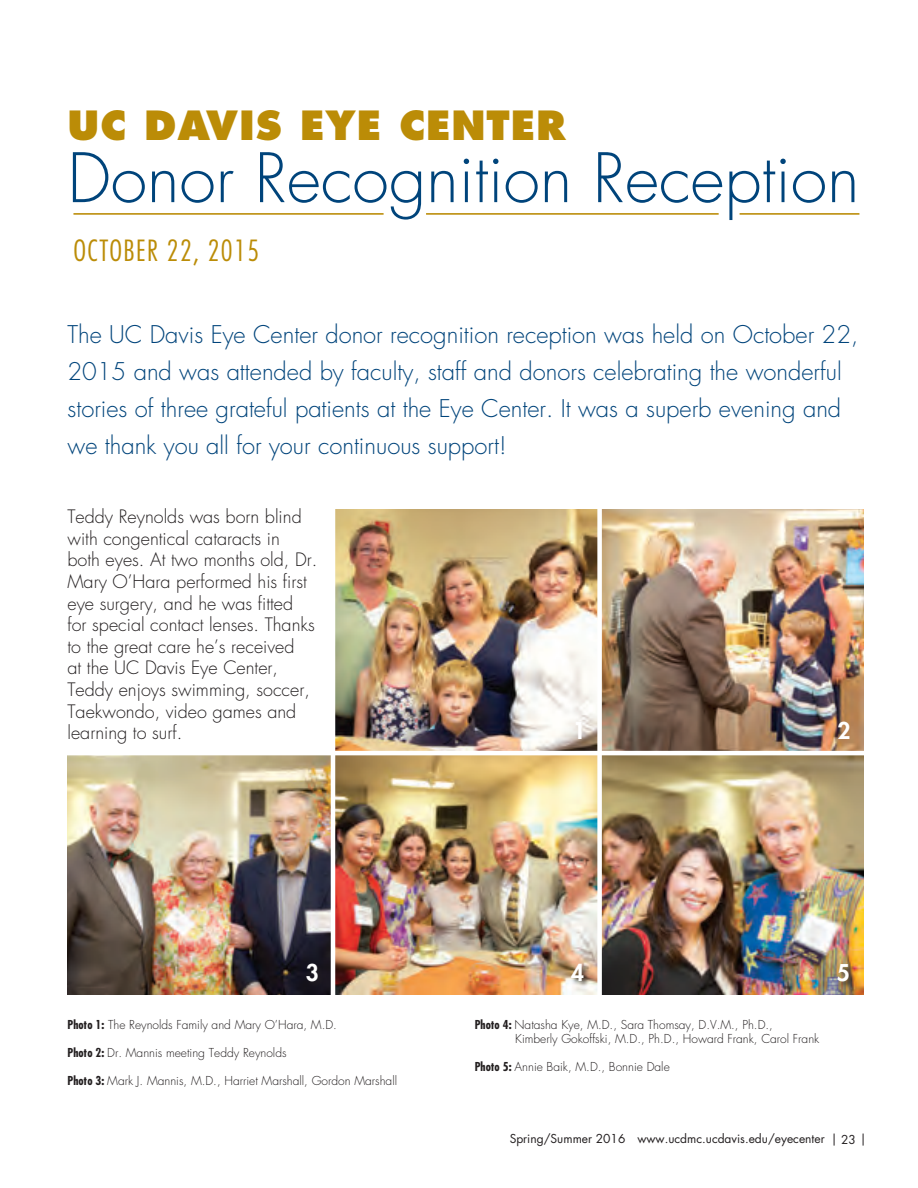
<style>
.page{position:relative;width:918px;height:1188px;background:#fff}
.page>*{position:absolute;margin:0;border:0;box-sizing:border-box;transform-origin:0 0}
.t1{font:300 66.3px "Futura";color:#00447b}
.t2{font:800 39.15px "Futura";letter-spacing:.025em;color:#bb8c07}
.t3{font:300 condensed 28.5px "Futura";letter-spacing:.05em;color:#bb8c07}
.t4{font:300 23.7px/37.2px "Futura";color:#00447b}
.t5{font:800 22.5px "Futura";color:#fff}
.t6{font:300 18px/21.6px "Futura";color:#231f20}
.t7{font:300 12px/14.4px "Futura";color:#231f20}
.t8{font:12px "Futura";color:#231f20}
.s1{font-weight:700;font-stretch:condensed}
</style>
<div class="page">
<img style="left:335px;top:510px;width:529px;height:241px">
<img style="left:68px;top:755px;width:796px;height:240px">
<div style="left:305px;top:963px;width:20px;height:26px;background:#18161f"></div>
<div style="left:570px;top:963px;width:21px;height:26px;background:#231f20;opacity:.75"></div>
<div style="left:836px;top:963px;width:20px;height:26px;background:#231f20;opacity:.75"></div>
<hr style="left:73px;top:213px;width:311px;height:2px;background:#bb8c07">
<hr style="left:426px;top:213px;width:293px;height:2px;background:#bb8c07">
<hr style="left:740px;top:213px;width:119px;height:2px;background:#bb8c07">
<hr style="left:331px;top:501px;width:4px;height:506px;background:#fff">
<div style="left:597px;top:501px;width:5px;height:506px;background:#fff"></div>
<h2 class="t2" style="left:68px;top:101px;width:500px">UC DAVIS EYE CENTER</h2>
<h1 class="t1" style="left:68px;top:138px;width:794px">Donor Recognition Reception</h1>
<h3 class="t3" style="left:73px;top:233px;width:187px">OCTOBER 22, 2015</h3>
<p class="t4" style="left:68px;top:316px;width:792px">The UC Davis Eye Center donor recognition reception was held on October 22, 2015 and was attended by faculty, staff and donors celebrating the wonderful stories of three grateful patients at the Eye Center. It was a superb evening and we thank you all for your continuous support!</p>
<p class="t6" style="left:67px;top:506px;width:251px">Teddy Reynolds was born blind with congentical cataracts in<br>both eyes. At two months old, Dr.<br>Mary O’Hara performed his first eye surgery, and he was fitted<br>for special contact lenses. Thanks to the great care he’s received<br>at the UC Davis Eye Center,<br>Teddy enjoys swimming, soccer,<br>Taekwondo, video games and learning to surf.</p>
<p class="t5" style="left:573px;top:717px;width:15px">1</p>
<p class="t5" style="left:838px;top:717px;width:15px">2</p>
<p class="t5" style="left:306px;top:959px;width:15px">3</p>
<p class="t5" style="left:571px;top:959px;width:15px">4</p>
<p class="t5" style="left:837px;top:959px;width:15px">5</p>
<p class="t7" style="left:68px;top:1018px;width:271px"><span class="s1">Photo 1:</span> The Reynolds Family and Mary O’Hara, M.D.</p>
<p class="t7" style="left:68px;top:1045px;width:221px"><span class="s1">Photo 2:</span> Dr. Mannis meeting Teddy Reynolds</p>
<p class="t7" style="left:68px;top:1073px;width:331px"><span class="s1">Photo 3:</span> Mark J. Mannis, M.D., Harriet Marshall, Gordon Marshall</p>
<p class="t7" style="left:515px;top:1018px;width:306px;text-indent:-40px"><span class="s1">Photo 4:</span> Natasha Kye, M.D., Sara Thomsay, D.V.M., Ph.D.,<br>Kimberly Gokoffski, M.D., Ph.D., Howard Frank, Carol Frank</p>
<p class="t7" style="left:475px;top:1060px;width:197px"><span class="s1">Photo 5:</span> Annie Baik, M.D., Bonnie Dale</p>
<p class="t8" style="left:510px;top:1131px;width:358px">Spring/Summer 2016 www.ucdmc.ucdavis.edu/eyecenter | 23 |</p>
</div>
